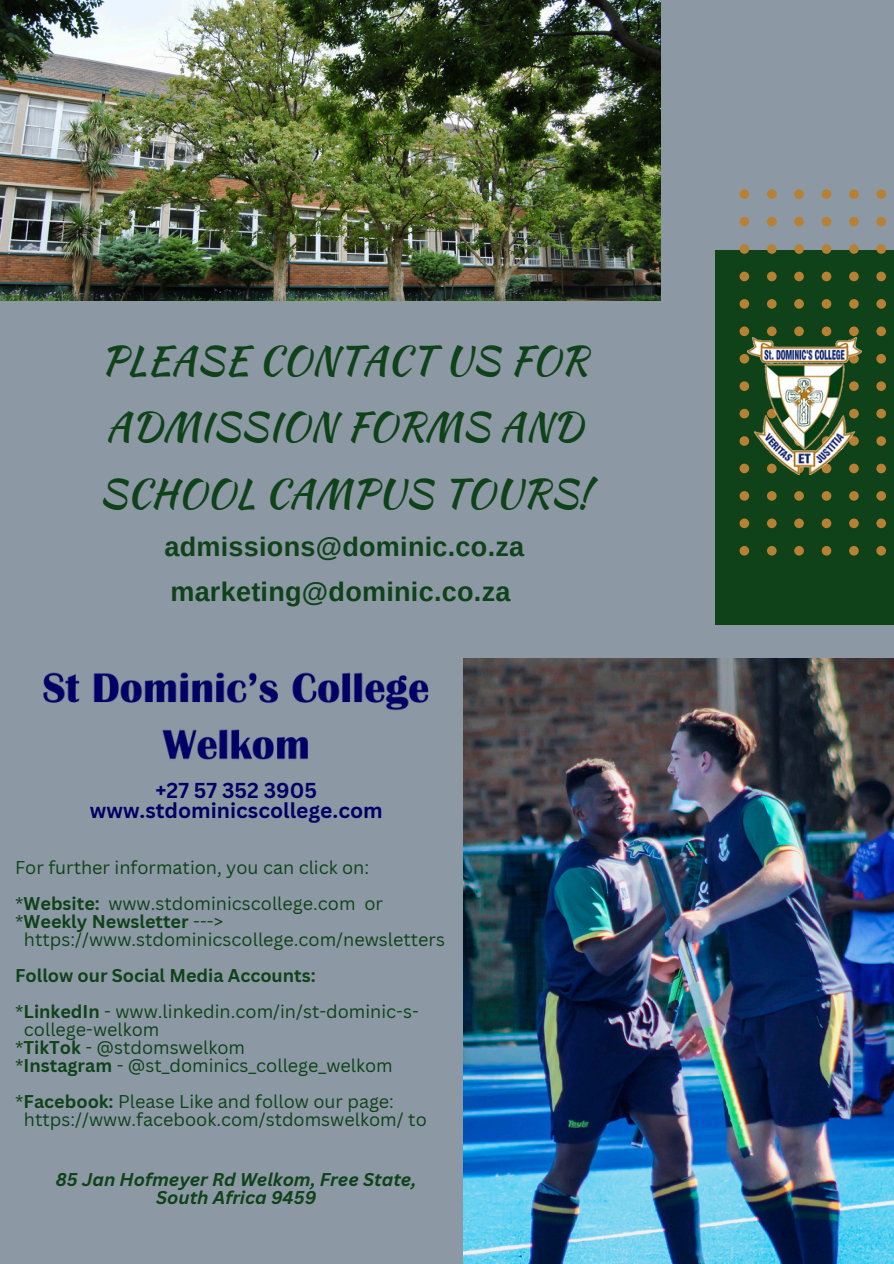
<style>
.page{position:relative;width:894px;height:1264px;background:#fff}
.page>*{position:absolute;margin:0;border:0;box-sizing:border-box;transform-origin:0 0}
.t1{font:39.15px/66.3px "Kaushan Script";letter-spacing:.01em;color:#0f4219}
.t2{font:700 27px/45px "Arimo";letter-spacing:.01em;color:#0f4219}
.t3{font:700 21px/20.2px "Canva Sans";color:#000065;text-align:center}
.t4{font:18px "Canva Sans";color:#0f4219}
.t5{font:700 18px "Canva Sans";color:#0f4219}
.t6{font:italic 700 18px/18px "Canva Sans";color:#0f4219;text-align:center}
.s1{font-weight:700}
.s2{font-weight:400}
</style>
<div class="page">
<div style="left:0;top:0;width:893px;height:1263px;background:#8c99a4"></div>
<img style="left:463px;top:658px;width:430px;height:605px">
<img style="left:0;top:0;width:660px;height:301px">
<div style="left:715px;top:251px;width:178px;height:374px;background:#0f4219"></div>
<div style="left:739px;top:546px;width:10px;height:9px;background:#b68134;border-radius:50%"></div>
<div style="left:739px;top:518px;width:10px;height:10px;background:#b68134;border-radius:50%"></div>
<div style="left:739px;top:491px;width:10px;height:9px;background:#b68134;border-radius:50%"></div>
<div style="left:739px;top:463px;width:10px;height:10px;background:#b68134;border-radius:50%"></div>
<div style="left:739px;top:436px;width:10px;height:10px;background:#b68134;border-radius:50%"></div>
<div style="left:739px;top:409px;width:10px;height:9px;background:#b68134;border-radius:50%"></div>
<div style="left:739px;top:381px;width:10px;height:10px;background:#b68134;border-radius:50%"></div>
<div style="left:766px;top:546px;width:10px;height:9px;background:#b68134;border-radius:50%"></div>
<svg style="left:766px;top:518px;width:10px;height:10px"></svg>
<div style="left:766px;top:491px;width:10px;height:9px;background:#b68134;border-radius:50%"></div>
<div style="left:794px;top:546px;width:9px;height:9px;background:#b68134;border-radius:50%"></div>
<div style="left:794px;top:518px;width:9px;height:10px;background:#b68134;border-radius:50%"></div>
<div style="left:794px;top:491px;width:9px;height:9px;background:#b68134;border-radius:50%"></div>
<div style="left:821px;top:546px;width:10px;height:9px;background:#b68134;border-radius:50%"></div>
<div style="left:821px;top:518px;width:10px;height:10px;background:#b68134;border-radius:50%"></div>
<div style="left:821px;top:491px;width:10px;height:9px;background:#b68134;border-radius:50%"></div>
<svg style="left:848px;top:546px;width:10px;height:9px"></svg>
<svg style="left:848px;top:518px;width:10px;height:10px"></svg>
<div style="left:848px;top:491px;width:10px;height:9px;background:#b68134;border-radius:50%"></div>
<div style="left:876px;top:546px;width:9px;height:9px;background:#b68134;border-radius:50%"></div>
<div style="left:876px;top:518px;width:9px;height:10px;background:#b68134;border-radius:50%"></div>
<div style="left:876px;top:491px;width:9px;height:9px;background:#b68134;border-radius:50%"></div>
<div style="left:876px;top:463px;width:9px;height:10px;background:#b68134;border-radius:50%"></div>
<div style="left:876px;top:436px;width:9px;height:10px;background:#b68134;border-radius:50%"></div>
<div style="left:876px;top:409px;width:9px;height:9px;background:#b68134;border-radius:50%"></div>
<div style="left:876px;top:381px;width:9px;height:10px;background:#b68134;border-radius:50%"></div>
<div style="left:739px;top:354px;width:10px;height:9px;background:#b68134;border-radius:50%"></div>
<div style="left:739px;top:326px;width:10px;height:10px;background:#b68134;border-radius:50%"></div>
<div style="left:739px;top:299px;width:10px;height:10px;background:#b68134;border-radius:50%"></div>
<div style="left:739px;top:272px;width:10px;height:9px;background:#b68134;border-radius:50%"></div>
<div style="left:739px;top:244px;width:10px;height:10px;background:#b68134;border-radius:50%"></div>
<div style="left:739px;top:217px;width:10px;height:9px;background:#b68134;border-radius:50%"></div>
<div style="left:739px;top:189px;width:10px;height:10px;background:#b68134;border-radius:50%"></div>
<svg style="left:766px;top:326px;width:10px;height:10px"></svg>
<div style="left:766px;top:299px;width:10px;height:10px;background:#b68134;border-radius:50%"></div>
<div style="left:766px;top:272px;width:10px;height:9px;background:#b68134;border-radius:50%"></div>
<svg style="left:766px;top:244px;width:10px;height:10px"></svg>
<div style="left:766px;top:217px;width:10px;height:9px;background:#b68134;border-radius:50%"></div>
<div style="left:766px;top:189px;width:10px;height:10px;background:#b68134;border-radius:50%"></div>
<div style="left:794px;top:326px;width:9px;height:10px;background:#b68134;border-radius:50%"></div>
<div style="left:794px;top:299px;width:9px;height:10px;background:#b68134;border-radius:50%"></div>
<div style="left:794px;top:272px;width:9px;height:9px;background:#b68134;border-radius:50%"></div>
<div style="left:794px;top:244px;width:9px;height:10px;background:#b68134;border-radius:50%"></div>
<div style="left:794px;top:217px;width:9px;height:9px;background:#b68134;border-radius:50%"></div>
<div style="left:794px;top:189px;width:9px;height:10px;background:#b68134;border-radius:50%"></div>
<div style="left:821px;top:326px;width:10px;height:10px;background:#b68134;border-radius:50%"></div>
<div style="left:821px;top:299px;width:10px;height:10px;background:#b68134;border-radius:50%"></div>
<div style="left:821px;top:272px;width:10px;height:9px;background:#b68134;border-radius:50%"></div>
<div style="left:821px;top:244px;width:10px;height:10px;background:#b68134;border-radius:50%"></div>
<div style="left:821px;top:217px;width:10px;height:9px;background:#b68134;border-radius:50%"></div>
<div style="left:821px;top:189px;width:10px;height:10px;background:#b68134;border-radius:50%"></div>
<svg style="left:848px;top:326px;width:10px;height:10px"></svg>
<svg style="left:848px;top:299px;width:10px;height:10px"></svg>
<svg style="left:848px;top:272px;width:10px;height:9px"></svg>
<svg style="left:848px;top:244px;width:10px;height:10px"></svg>
<svg style="left:848px;top:217px;width:10px;height:9px"></svg>
<svg style="left:848px;top:189px;width:10px;height:10px"></svg>
<div style="left:876px;top:354px;width:9px;height:9px;background:#b68134;border-radius:50%"></div>
<div style="left:876px;top:326px;width:9px;height:10px;background:#b68134;border-radius:50%"></div>
<div style="left:876px;top:299px;width:9px;height:10px;background:#b68134;border-radius:50%"></div>
<div style="left:876px;top:272px;width:9px;height:9px;background:#b68134;border-radius:50%"></div>
<div style="left:876px;top:244px;width:9px;height:10px;background:#b68134;border-radius:50%"></div>
<div style="left:876px;top:217px;width:9px;height:9px;background:#b68134;border-radius:50%"></div>
<div style="left:876px;top:189px;width:9px;height:10px;background:#b68134;border-radius:50%"></div>
<img style="left:747px;top:337px;width:114px;height:137px">
<img style="left:43px;top:672px;width:386px;height:88px">
<p class="t1" style="left:99px;top:327px;width:492px">PLEASE CONTACT US FOR<br>ADMISSION FORMS AND<br>SCHOOL CAMPUS TOURS!</p>
<h2 class="t2" style="left:164px;top:524px;width:361px">admissions@dominic.co.za marketing@dominic.co.za</h2>
<p class="t3" style="left:90px;top:779px;width:294px">+27 57 352 3905 www.stdominicscollege.com</p>
<h3 class="t4" style="left:15px;top:854px;width:355px">For further information, you can click on:</h3>
<p class="t4" style="left:15px;top:890px;width:369px">*<span class="s1">Website:</span> www.stdominicscollege.com or</p>
<p class="t5" style="left:15px;top:908px;width:209px"><span class="s2">*</span>Weekly Newsletter <span class="s2">---&gt;</span></p>
<p class="t4" style="left:24px;top:926px;width:422px">https://www.stdominicscollege.com/newsletters</p>
<p class="t5" style="left:15px;top:962px;width:302px">Follow our Social Media Accounts:</p>
<h4 class="t4" style="left:15px;top:998px;width:405px">*<span class="s1">LinkedIn</span> - www.linkedin.com/in/st-dominic-s-</h4>
<p class="t4" style="left:24px;top:1016px;width:137px">college-welkom</p>
<p class="t4" style="left:15px;top:1034px;width:231px">*<span class="s1">TikTok</span> - @stdomswelkom</p>
<p class="t4" style="left:15px;top:1052px;width:379px">*<span class="s1">Instagram</span> - @st_dominics_college_welkom</p>
<p class="t4" style="left:15px;top:1088px;width:380px">*<span class="s1">Facebook:</span> Please Like and follow our page:</p>
<p class="t4" style="left:24px;top:1106px;width:404px">https://www.facebook.com/stdomswelkom/ to</p>
<p class="t6" style="left:56px;top:1170px;width:362px">85 Jan Hofmeyer Rd Welkom, Free State,<br>South Africa 9459</p>
</div>
